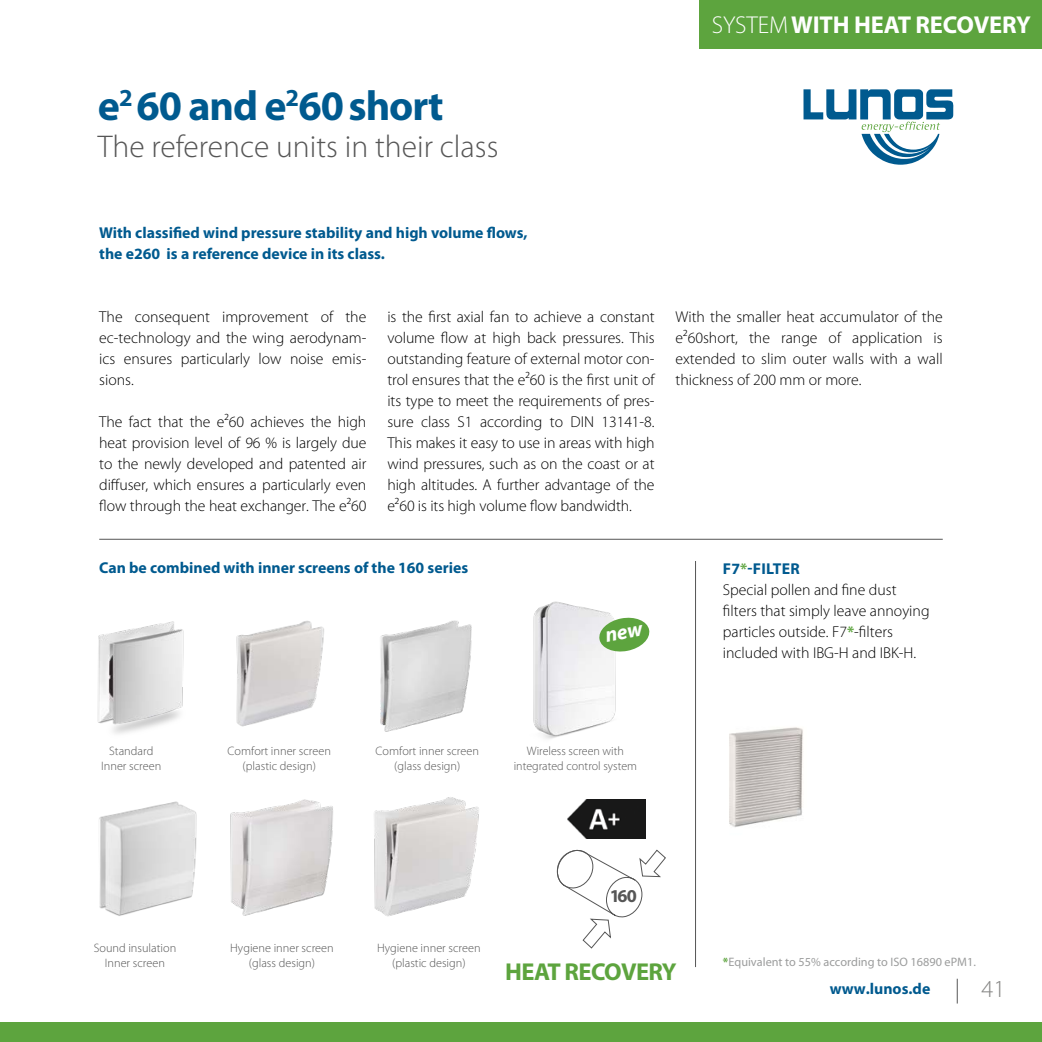
<style>
.page{position:relative;width:1042px;height:1042px;background:#fff}
.page>*{position:absolute;margin:0;border:0;box-sizing:border-box;transform-origin:0 0}
.t1{font:700 42px "Myriad Pro";letter-spacing:-.025em;color:#005a8f}
.t2{font:300 31.5px "Myriad Pro";color:#565656}
.t3{font:700 24.5px "Myriad Pro";letter-spacing:-.005em;color:#fff}
.t4{font:700 24.5px "Myriad Pro";letter-spacing:-.025em;color:#5da43e}
.t5{font:300 24.5px "Myriad Pro";color:#878786}
.t6{font:700 18.2px "Myriad Pro";color:#565656}
.t7{font:300 15.75px/21px "Myriad Pro";color:#000;text-align:justify}
.t8{font:700 15.75px/21px "Myriad Pro";color:#005a8f}
.t9{font:300 12.25px/14.7px "Myriad Pro";color:#565656;text-align:center}
.t10{font:12.25px "Myriad Pro";color:#9c9d9d}
.s1{font-weight:300}
.s2{font-weight:700;color:#005a8f}
.s3{font-weight:700;color:#5da43e}
</style>
<div class="page">
<div style="left:0;top:1022px;width:1042px;height:20px;background:#5da43e"></div>
<div style="left:699px;top:0;width:343px;height:49px;background:#5da43e"></div>
<img style="left:729px;top:727px;width:74px;height:100px">
<img style="left:567px;top:799px;width:79px;height:39px">
<img style="left:99px;top:801px;width:98px;height:115px">
<img style="left:236px;top:621px;width:88px;height:106px">
<img style="left:97px;top:621px;width:87px;height:113px">
<hr style="left:99px;top:539px;width:844px;height:1px;background:#565656">
<img style="left:380px;top:620px;width:92px;height:112px">
<svg style="left:803px;top:89px;width:150px;height:76px"></svg>
<img style="left:230px;top:799px;width:88px;height:117px">
<img style="left:318px;top:797px;width:161px;height:120px">
<hr style="left:695px;top:561px;width:1px;height:406px;background:#565656">
<svg style="left:556px;top:849px;width:110px;height:99px"></svg>
<img style="left:533px;top:601px;width:83px;height:138px">
<svg style="left:957px;top:978px;width:1px;height:25px"></svg>
<svg style="left:598px;top:616px;width:52px;height:37px"></svg>
<h1 class="t1" style="left:98px;top:78px;width:347px">e<sup>2</sup> 60 and e<sup>2</sup>60 short</h1>
<h2 class="t2" style="left:98px;top:130px;width:402px">The reference units in their class</h2>
<p class="t8" style="left:99px;top:222px;width:430px">With classified wind pressure stability and high volume flows, the e260 is a reference device in its class.</p>
<h3 class="t3" style="left:712px;top:8px;width:320px"><span class="s1">SYSTEM</span> WITH HEAT RECOVERY</h3>
<p class="t7" style="left:99px;top:306px;width:269px">The consequent improvement of the ec-technology and the wing aerodynam&shy;ics ensures particularly low noise emis&shy;sions.</p>
<p class="t7" style="left:99px;top:411px;width:269px">The fact that the e²60 achieves the high heat provision level of 96 % is largely due to the newly developed and patented air diffuser, which ensures a particularly even flow through the heat exchanger. The e²60</p>
<p class="t7" style="left:387px;top:306px;width:269px">is the first axial fan to achieve a constant volume flow at high back pressures. This outstanding feature of external motor con&shy;trol ensures that the e²60 is the first unit of its type to meet the requirements of pres&shy;sure class S1 according to DIN 13141-8.<br>This makes it easy to use in areas with high wind pressures, such as on the coast or at high altitudes. A further advantage of the e²60 is its high volume flow bandwidth.</p>
<p class="t7" style="left:675px;top:306px;width:269px">With the smaller heat accumulator of the e²60short, the range of application is extended to slim outer walls with a wall thickness of 200 mm or more.</p>
<p class="t8" style="left:99px;top:556px;width:370px">Can be combined with inner screens of the 160 series</p>
<p class="t9" style="left:101px;top:744px;width:62px">Standard<br>Inner screen</p>
<p class="t9" style="left:228px;top:744px;width:105px">Comfort inner screen (plastic design)</p>
<p class="t9" style="left:376px;top:744px;width:105px">Comfort inner screen (glass design)</p>
<p class="t9" style="left:514px;top:744px;width:125px">Wireless screen with integrated control system</p>
<p class="t7" style="left:723px;top:558px;width:208px;text-align:left"><span class="s2">F7</span><span class="s3">*</span><span class="s2">-FILTER<br></span>Special pollen and fine dust filters that simply leave annoying particles outside. F7<span class="s3">*</span>-filters included with IBG-H and IBK-H.</p>
<p class="t9" style="left:94px;top:941px;width:84px">Sound insulation<br>Inner screen</p>
<p class="t9" style="left:230px;top:941px;width:105px">Hygiene inner screen (glass design)</p>
<p class="t9" style="left:377px;top:941px;width:105px">Hygiene inner screen (plastic design)</p>
<p class="t6" style="left:610px;top:884px;width:29px">160</p>
<h3 class="t4" style="left:505px;top:956px;width:173px">HEAT RECOVERY</h3>
<p class="t10" style="left:723px;top:955px;width:254px"><span class="s3">*</span>Equivalent to 55% according to ISO 16890 ePM1.</p>
<p class="t8" style="left:830px;top:978px;width:102px">www.lunos.de</p>
<h3 class="t5" style="left:981px;top:975px;width:25px">41</h3>
</div>
